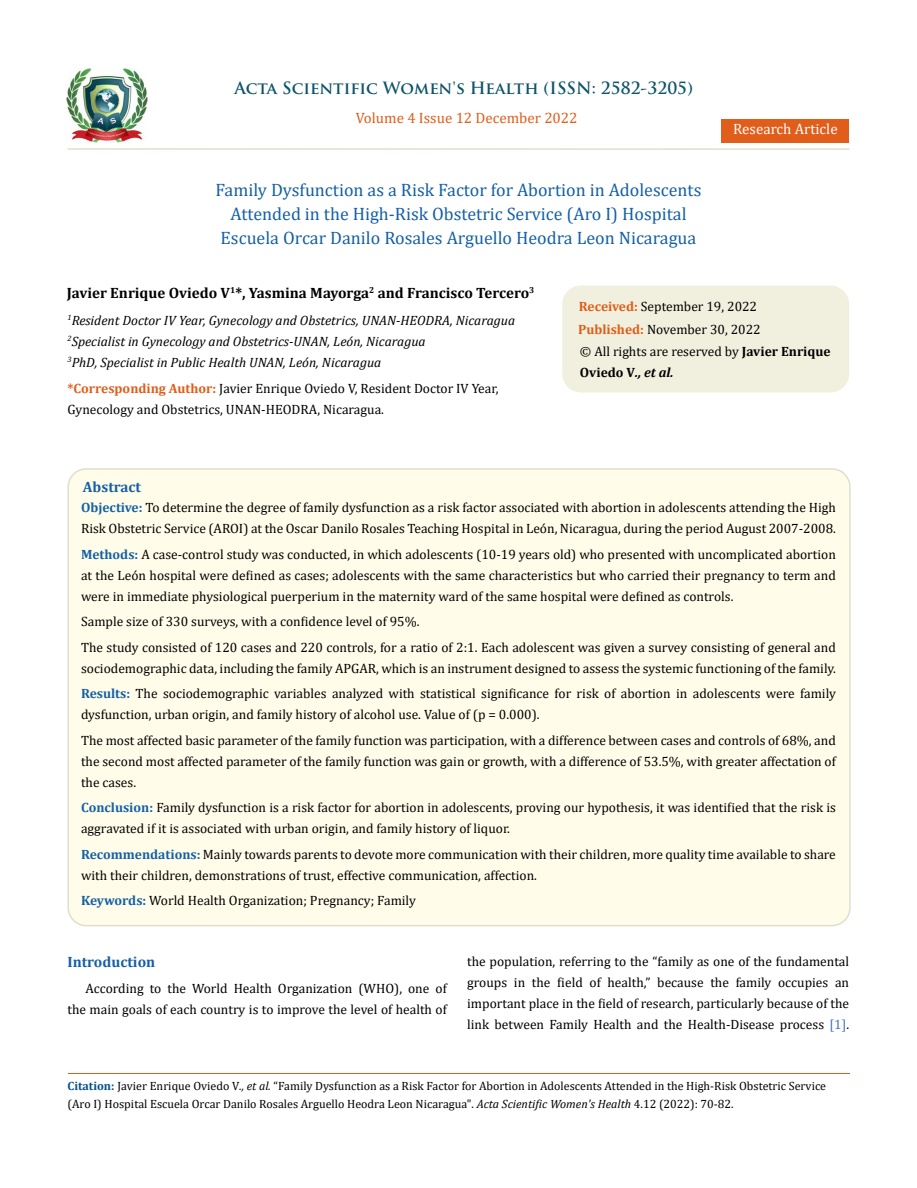
<style>
.page{position:relative;width:917px;height:1188px;background:#fff}
.page>*{position:absolute;margin:0;border:0;box-sizing:border-box;transform-origin:0 0}
.t1{font:18px/24px "Cambria";color:#1560a6;text-align:center}
.t2{font:700 16.5px "Trajan Pro";color:#0e546a}
.t3{font:700 15px "Cambria";color:#000}
.t4{font:15px "Cambria";color:#e05d1a}
.t5{font:700 15px "Cambria";color:#1560a6}
.t6{font:15px "Cambria";color:#fff}
.t7{font:13.5px/21px "Cambria";color:#000}
.t8{font:italic 13.5px/21px "Cambria";color:#000}
.t9{font:12px/18px "Cambria";color:#000}
.s1{font-weight:700;color:#e05d1a}
.s2{font-weight:700}
.s3{font-weight:700;font-style:italic}
.s4{font-weight:700;color:#1560a6}
.s5{color:#4472c4}
.s6{font-weight:700;color:#035089}
.s7{font-style:italic}
</style>
<div class="page">
<img style="left:67px;top:68px;width:80px;height:74px">
<div style="left:721px;top:119px;width:128px;height:23px;background:#e05d1a"></div>
<div style="left:563px;top:286px;width:285px;height:106px;background:#f1f0de;border-radius:18px"></div>
<div style="left:562px;top:286px;width:287px;height:106px;border:2px solid #f1f0de;border-radius:18px"></div>
<div style="left:68px;top:469px;width:781px;height:457px;background:#fffde9;border-radius:18px"></div>
<div style="left:67px;top:468px;width:783px;height:458px;border:2px solid #e0dfcd;border-radius:18px"></div>
<hr style="left:68px;top:1073px;width:781px;height:1px;background:#e05d1a">
<hr style="left:67px;top:148px;width:782px;height:2px;background:#e0dfcd">
<p class="t2" style="left:234px;top:77px;width:460px">Acta Scientific Women's Health (ISSN: 2582-3205)</p>
<p class="t4" style="left:356px;top:109px;width:223px">Volume 4 Issue 12 December 2022</p>
<p class="t6" style="left:733px;top:120px;width:106px">Research Article</p>
<h1 class="t1" style="left:215px;top:178px;width:487px">Family Dysfunction as a Risk Factor for Abortion in Adolescents<br>Attended in the High-Risk Obstetric Service (Aro I) Hospital<br>Escuela Orcar Danilo Rosales Arguello Heodra Leon Nicaragua</h1>
<p class="t3" style="left:67px;top:282px;width:469px">Javier Enrique Oviedo V<sup>1</sup>*, Yasmina Mayorga<sup>2</sup> and Francisco Tercero<sup>3</sup></p>
<p class="t8" style="left:67px;top:309px;width:449px"><sup>1</sup>Resident Doctor IV Year, Gynecology and Obstetrics, UNAN-HEODRA, Nicaragua<br><sup>2</sup>Specialist in Gynecology and Obstetrics-UNAN, León, Nicaragua<br><sup>3</sup>PhD, Specialist in Public Health UNAN, León, Nicaragua</p>
<p class="t7" style="left:67px;top:378px;width:432px"><span class="s1">*Corresponding Author:</span> Javier Enrique Oviedo V, Resident Doctor IV Year,<br>Gynecology and Obstetrics, UNAN-HEODRA, Nicaragua.</p>
<p class="t7" style="left:578px;top:295px;width:184px;line-height:23px"><span class="s1">Received:</span> September 19, 2022<br><span class="s1">Published:</span> November 30, 2022</p>
<p class="t7" style="left:580px;top:340px;width:252px">© All rights are reserved by <span class="s2">Javier Enrique<br>Oviedo V</span><span class="s3">., et al.</span></p>
<p class="t5" style="left:83px;top:477px;width:60px">Abstract</p>
<p class="t7" style="left:81px;top:497px;width:756px"><span class="s4">Objective:</span> To determine the degree of family dysfunction as a risk factor associated with abortion in adolescents attending the High<br>Risk Obstetric Service (AROI) at the Oscar Danilo Rosales Teaching Hospital in León, Nicaragua, during the period August 2007-2008.</p>
<p class="t7" style="left:81px;top:544px;width:756px;text-align:justify"><span class="s4">Methods:</span> A case-control study was conducted, in which adolescents (10-19 years old) who presented with uncomplicated abortion at the León hospital were defined as cases; adolescents with the same characteristics but who carried their pregnancy to term and were in immediate physiological puerperium in the maternity ward of the same hospital were defined as controls.</p>
<p class="t7" style="left:81px;top:609px;width:756px;line-height:25.5px">Sample size of 330 surveys, with a confidence level of 95%.<br>The study consisted of 120 cases and 220 controls, for a ratio of 2:1. Each adolescent was given a survey consisting of general and</p>
<p class="t7" style="left:81px;top:656px;width:756px;line-height:25.5px">sociodemographic data, including the family APGAR, which is an instrument designed to assess the systemic functioning of the family.<br><span class="s4">Results:</span> The sociodemographic variables analyzed with statistical significance for risk of abortion in adolescents were family</p>
<p class="t7" style="left:81px;top:702px;width:756px;line-height:25.5px">dysfunction, urban origin, and family history of alcohol use. Value of (p = 0.000).<br>The most affected basic parameter of the family function was participation, with a difference between cases and controls of 68%, and</p>
<p class="t7" style="left:81px;top:751px;width:756px">the second most affected parameter of the family function was gain or growth, with a difference of 53.5%, with greater affectation of the cases.</p>
<p class="t7" style="left:81px;top:797px;width:756px"><span class="s4">Conclusion:</span> Family dysfunction is a risk factor for abortion in adolescents, proving our hypothesis, it was identified that the risk is aggravated if it is associated with urban origin, and family history of liquor.</p>
<p class="t7" style="left:81px;top:844px;width:756px"><span class="s4">Recommendations:</span> Mainly towards parents to devote more communication with their children, more quality time available to share with their children, demonstrations of trust, effective communication, affection.</p>
<p class="t7" style="left:81px;top:890px;width:336px"><span class="s4">Keywords:</span> World Health Organization; Pregnancy; Family</p>
<p class="t5" style="left:67px;top:951px;width:89px">Introduction</p>
<p class="t7" style="left:67px;top:978px;width:381px;text-align:right">According to the World Health Organization (WHO), one of the main goals of each country is to improve the level of health of</p>
<p class="t7" style="left:467px;top:951px;width:383px;text-align:justify">the population, referring to the “family as one of the fundamental groups in the field of health,” because the family occupies an important place in the field of research, particularly because of the link between Family Health and the Health-Disease process <span class="s5">[1]</span>.</p>
<p class="t9" style="left:68px;top:1077px;width:760px"><span class="s6">Citation:</span> Javier Enrique Oviedo V<span class="s7">., et al.</span> “Family Dysfunction as a Risk Factor for Abortion in Adolescents Attended in the High-Risk Obstetric Service (Aro I) Hospital Escuela Orcar Danilo Rosales Arguello Heodra Leon Nicaragua". <span class="s7">Acta Scientific Women's Health</span> 4.12 (2022): 70-82.</p>
</div>
